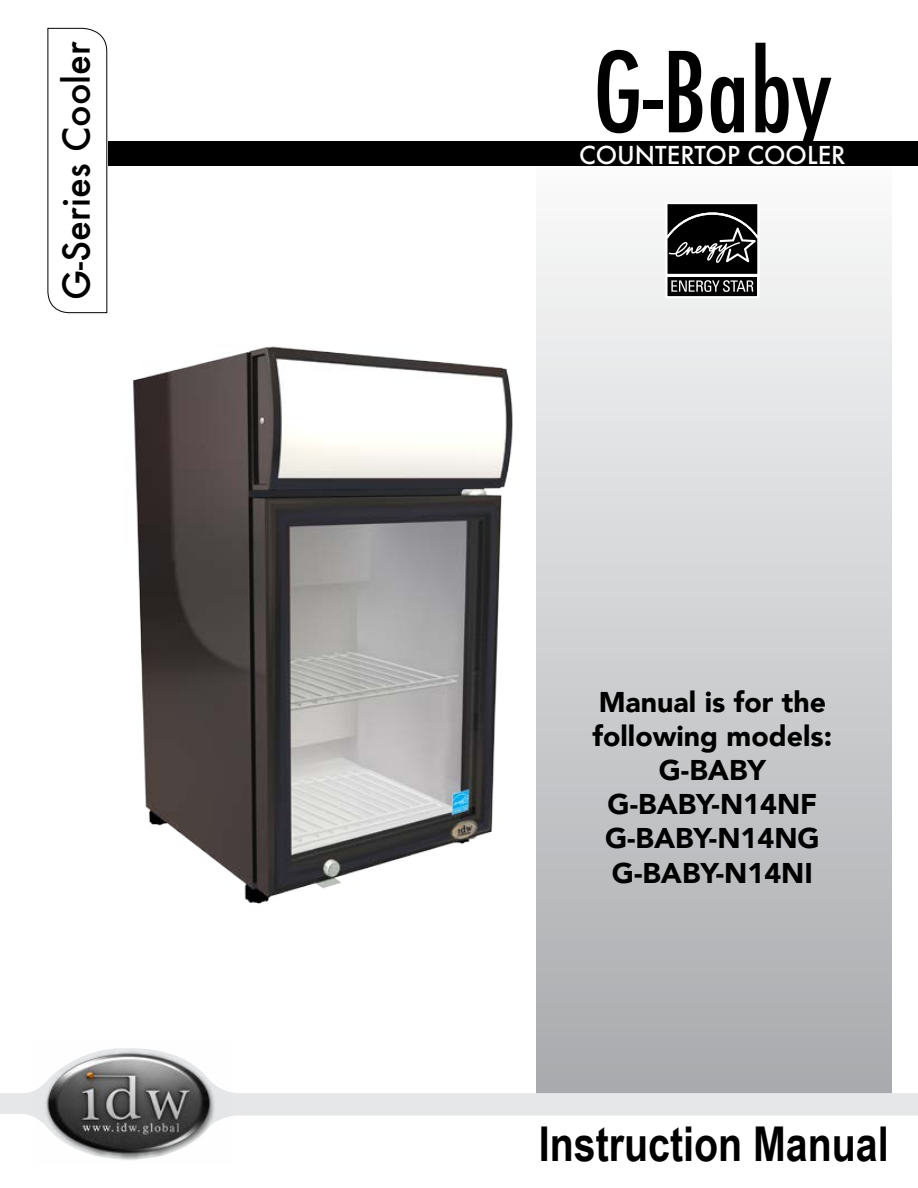
<style>
.page{position:relative;width:918px;height:1188px;background:#fff}
.page>*{position:absolute;margin:0;border:0;box-sizing:border-box;transform-origin:0 0}
.t1{font:500 condensed 108px "Futura";color:#000}
.t2{font:700 48px "Arial Narrow";color:#000}
.t3{font:500 36px "Futura";color:#000}
.t4{font:900 28.5px/34.2px "Avenir";color:#000;text-align:center}
.t5{font:500 24px "Futura";color:#fff}
</style>
<div class="page">
<div style="left:537px;top:145px;width:354px;height:959px;background:linear-gradient(to bottom,#fcfdfd,#a6a9ac)"></div>
<svg style="left:47px;top:28px;width:61px;height:285px"></svg>
<div style="left:108px;top:141px;width:809px;height:25px;background:#000"></div>
<svg style="left:0;top:1045px;width:918px;height:71px"></svg>
<img style="left:33px;top:1045px;width:200px;height:115px">
<div style="left:665px;top:202px;width:94px;height:74px;background:#fff"></div>
<svg style="left:665px;top:204px;width:94px;height:94px;background:#3b3b3b"></svg>
<img style="left:133px;top:310px;width:452px;height:618px">
<p class="t3" style="left:52px;top:300px;width:260px;rotate:-90deg">G-Series Cooler</p>
<h1 class="t1" style="left:593px;top:23px;width:240px">G-Baby</h1>
<p class="t5" style="left:579px;top:138px;width:268px">COUNTERTOP COOLER</p>
<p class="t4" style="left:593px;top:684px;width:241px">Manual is for the following models:<br>G-BABY<br>G-BABY-N14NF<br>G-BABY-N14NG<br>G-BABY-N14NI</p>
<h2 class="t2" style="left:539px;top:1108px;width:351px">Instruction Manual</h2>
</div>
